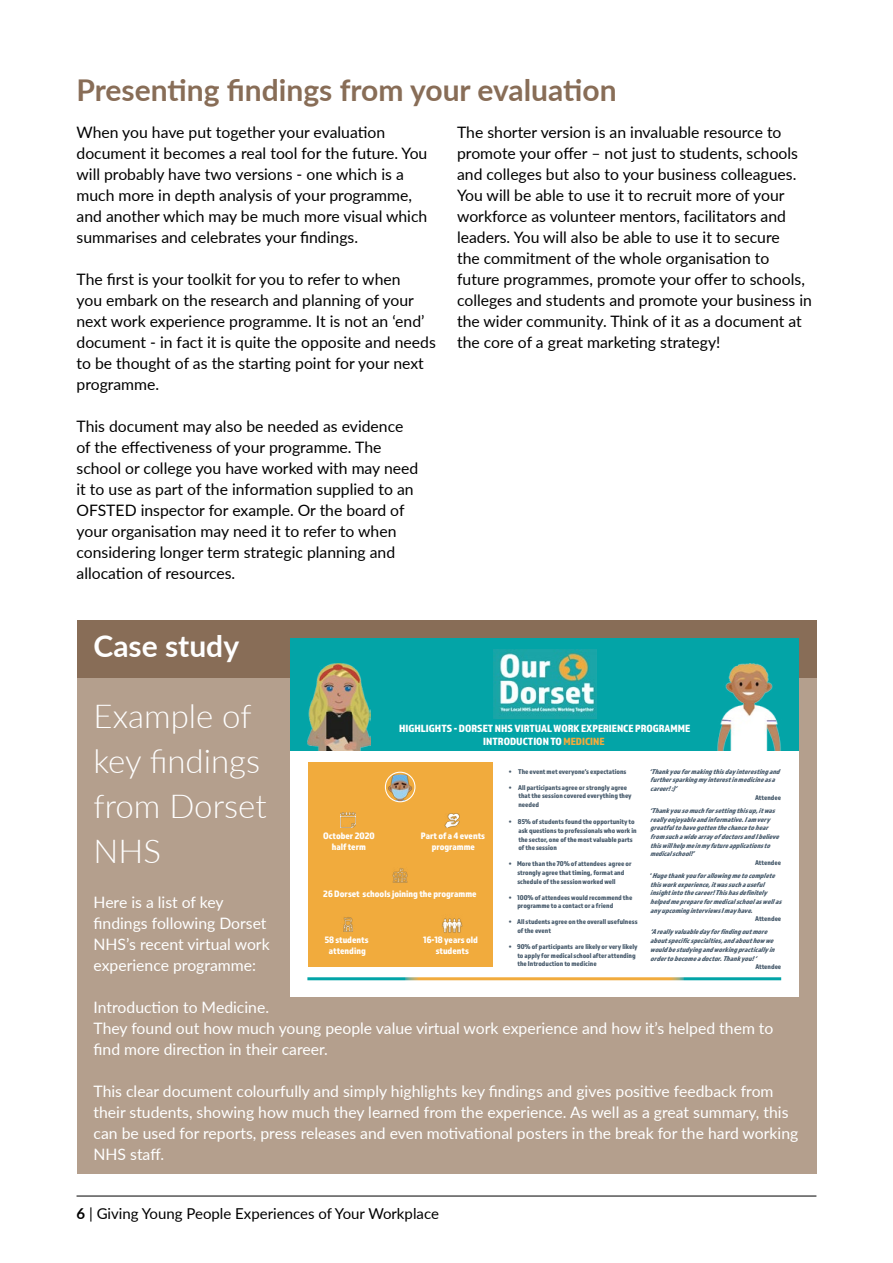
<style>
.page{position:relative;width:893px;height:1263px;background:#fff}
.page>*{position:absolute;margin:0;border:0;box-sizing:border-box;transform-origin:0 0}
.t1{font:300 33px/45px "Lato";color:#fff}
.t2{font:700 30px "Lato";color:#886d57}
.t3{font:700 30px "Lato";color:#fff}
.t4{font:15.75px/21px "Lato";color:#000}
.t5{font:15.75px/21px "Lato";color:#fff}
.t6{font:15px "Lato";color:#000}
.t7{font:10.8px/13px "Almaq Refined";color:#fff;text-align:center}
.t8{font:9.6px "Almaq Refined";color:#fff}
.t9{font:7.2px/8.7px "Almaq Refined";color:#495c6d}
.t10{font:italic 7.2px/8.7px "Almaq Refined";letter-spacing:-.005em;color:#495c6d}
.t11{font:italic 7.2px/8.7px "Almaq Refined";letter-spacing:-.005em;color:#495c6d;scale:1.06 1}
.s1{color:#f1ab3d}
.s2{font-style:normal}
.s3{font-weight:700}
</style>
<div class="page">
<hr style="left:77px;top:1196px;width:739px;height:1px;background:#000">
<div style="left:77px;top:663px;width:739px;height:511px;background:#b49f8d"></div>
<div style="left:77px;top:621px;width:739px;height:57px;background:#886d57"></div>
<div style="left:290px;top:639px;width:508px;height:358px;background:#fff"></div>
<div style="left:290px;top:639px;width:508px;height:112px;background:#03a4a7"></div>
<div style="left:308px;top:762px;width:185px;height:204px;background:#f1ab3d"></div>
<img style="left:307px;top:664px;width:63px;height:87px">
<img style="left:717px;top:664px;width:64px;height:87px">
<img style="left:493px;top:650px;width:104px;height:68px">
<img style="left:340px;top:813px;width:15px;height:14px">
<img style="left:445px;top:813px;width:14px;height:14px">
<img style="left:393px;top:868px;width:14px;height:14px">
<img style="left:442px;top:918px;width:20px;height:15px">
<img style="left:343px;top:917px;width:10px;height:15px">
<img style="left:385px;top:775px;width:30px;height:27px">
<div style="left:385px;top:772px;width:30px;height:30px;border:1px solid #fff;border-radius:50%"></div>
<h2 class="t2" style="left:77px;top:68px;width:542px">Presenting findings from your evaluation</h2>
<p class="t4" style="left:77px;top:121px;width:352px">When you have put together your evaluation document it becomes a real tool for the future. You will probably have two versions - one which is a much more in depth analysis of your programme, and another which may be much more visual which summarises and celebrates your findings.</p>
<p class="t4" style="left:77px;top:268px;width:361px">The first is your toolkit for you to refer to when<br>you embark on the research and planning of your next work experience programme. It is not an ‘end’ document - in fact it is quite the opposite and needs to be thought of as the starting point for your next programme.</p>
<p class="t4" style="left:77px;top:415px;width:343px">This document may also be needed as evidence of the effectiveness of your programme. The school or college you have worked with may need it to use as part of the information supplied to an OFSTED inspector for example. Or the board of your organisation may need it to refer to when considering longer term strategic planning and allocation of resources.</p>
<p class="t4" style="left:457px;top:121px;width:356px">The shorter version is an invaluable resource to promote your offer – not just to students, schools and colleges but also to your business colleagues.<br>You will be able to use it to recruit more of your workforce as volunteer mentors, facilitators and leaders. You will also be able to use it to secure<br>the commitment of the whole organisation to future programmes, promote your offer to schools, colleges and students and promote your business in the wider community. Think of it as a document at the core of a great marketing strategy!</p>
<h2 class="t3" style="left:94px;top:624px;width:147px">Case study</h2>
<h1 class="t1" style="left:94px;top:692px;width:175px">Example of key findings from Dorset<br>NHS</h1>
<p class="t7" style="left:399px;top:721px;width:293px">HIGHLIGHTS - DORSET NHS VIRTUAL WORK EXPERIENCE PROGRAMME<br>INTRODUCTION TO <span class="s1">MEDICINE</span></p>
<p class="t9" style="left:509px;top:767px;width:119px">• The event met everyone’s expectations</p>
<p class="t9" style="left:518px;top:783px;width:115px;text-indent:-9px">• All participants agree or strongly agree that the session covered everything they needed</p>
<p class="t9" style="left:518px;top:817px;width:120px;text-indent:-9px">• 85% of students found the opportunity to ask questions to professionals who work in the sector, one of the most valuable parts of the session</p>
<p class="t9" style="left:517px;top:859px;width:116px;text-indent:-8px">• More than the 70% of attendees agree or strongly agree that timing, format and schedule of the session worked well</p>
<p class="t9" style="left:517px;top:893px;width:116px;text-indent:-8px">• 100% of attendees would recommend the programme to a contact or a friend</p>
<p class="t9" style="left:517px;top:917px;width:122px;text-indent:-8px">• All students agree on the overall usefulness of the event</p>
<p class="t9" style="left:517px;top:942px;width:122px;text-indent:-8px">• 90% of participants are likely or very likely to apply for medical school after attending the Introduction to medicine</p>
<p class="t10" style="left:649px;top:767px;width:135px">‘Thankyouformakingthisday interestingand furthersparkingmy interestinmedicineasa career!:)’</p>
<p class="t9" style="left:755px;top:793px;width:27px">Attendee</p>
<p class="t11" style="left:649px;top:806px;width:127px">‘Thankyousomuchforsettingthisup,itwas really enjoyableandinformative.Iamvery greatfultohavegottenthechancetohear fromsuchawidearray ofdoctorsandIbelieve thiswillhelpmeinmy futureapplicationsto medicalschool!’</p>
<p class="t10" style="left:650px;top:856px;width:132px;line-height:13px;text-indent:105px"><span class="s2">Attendee ‘</span> Hugethankyouforallowingmetocomplete</p>
<p class="t10" style="left:650px;top:880px;width:136px">thisworkexperience,itwassuchauseful insightintothecareer!Thishasdefinitely helpedmeprepareformedicalschoolaswellas any upcominginterviewsImay have.</p>
<p class="t9" style="left:755px;top:914px;width:28px">Attendee</p>
<p class="t10" style="left:650px;top:927px;width:129px">‘Areally valuableday forfindingoutmore aboutspecificspecialties,andabouthowwe wouldbestudyingandworkingpractically in ordertobecomeadoctor.Thankyou!‘</p>
<p class="t9" style="left:755px;top:962px;width:27px">Attendee</p>
<p class="t8" style="left:323px;top:830px;width:53px">October 2020</p>
<p class="t8" style="left:421px;top:830px;width:66px">Part of a 4 events</p>
<p class="t8" style="left:332px;top:841px;width:36px">half term</p>
<p class="t8" style="left:432px;top:841px;width:45px">programme</p>
<p class="t8" style="left:323px;top:887px;width:155px">26 Dorset schools joining the programme</p>
<p class="t8" style="left:325px;top:934px;width:45px">58 students</p>
<p class="t8" style="left:423px;top:934px;width:56px">16-18 years old</p>
<p class="t8" style="left:329px;top:945px;width:38px">attending</p>
<p class="t8" style="left:436px;top:945px;width:35px">students</p>
<p class="t5" style="left:94px;top:891px;width:178px">Here is a list of key findings following Dorset<br>NHS’s recent virtual work experience programme:</p>
<p class="t5" style="left:94px;top:996px;width:681px">Introduction to Medicine.<br>They found out how much young people value virtual work experience and how it’s helped them to find more direction in their career.</p>
<p class="t5" style="left:94px;top:1080px;width:706px">This clear document colourfully and simply highlights key findings and gives positive feedback from their students, showing how much they learned from the experience. As well as a great summary, this can be used for reports, press releases and even motivational posters in the break for the hard working NHS staff.</p>
<p class="t6" style="left:77px;top:1203px;width:364px"><span class="s3">6</span> | Giving Young People Experiences of Your Workplace</p>
</div>
